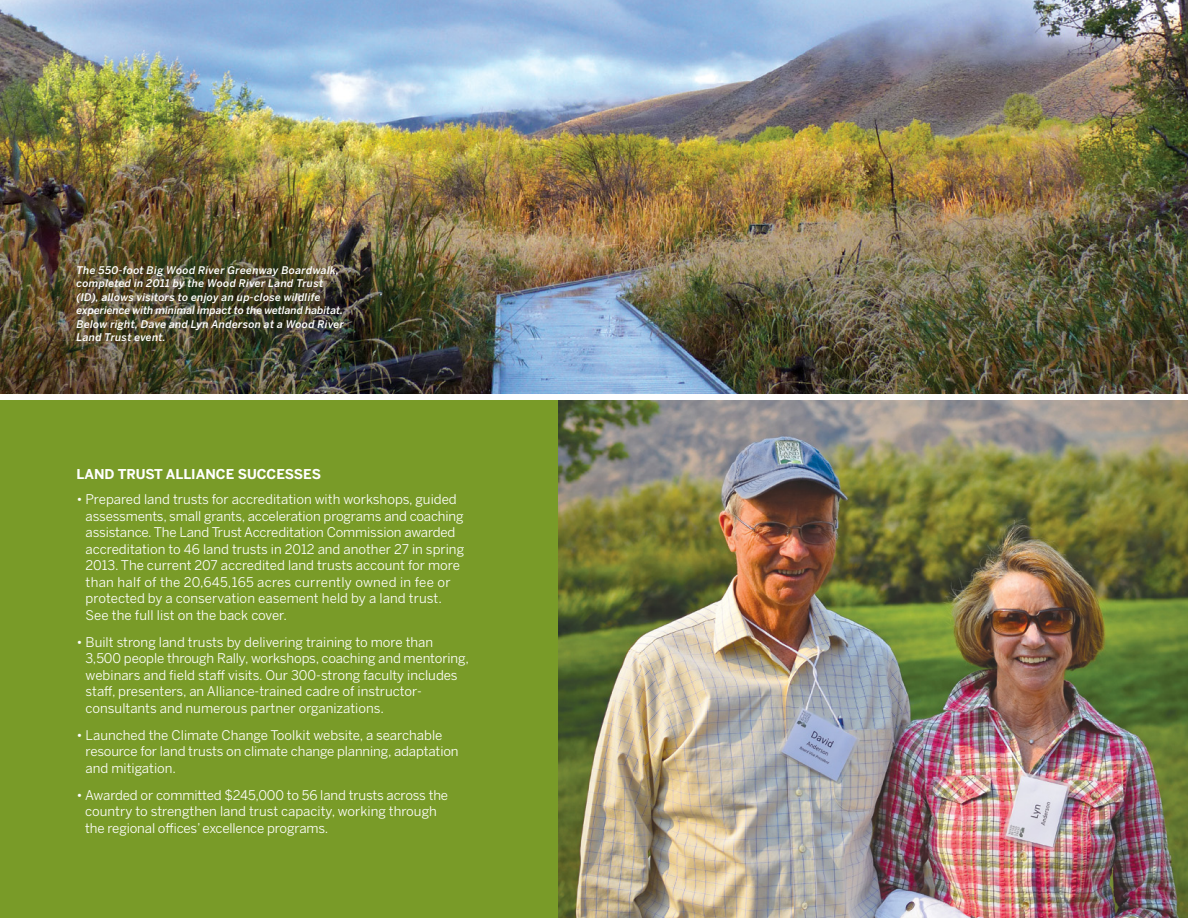
<style>
.page{position:relative;width:1188px;height:918px;background:#fff}
.page>*{position:absolute;margin:0;border:0;box-sizing:border-box;transform-origin:0 0}
.t1{font:700 13.5px "Benton Sans";color:#fff}
.t2{font:13.35px/16.5px "Benton Sans";letter-spacing:-.005em;color:#fff}
.t3{font:italic 500 10.5px/13.5px "Benton Sans";letter-spacing:.02em;color:#fff}
</style>
<div class="page">
<img style="left:0;top:0;width:1188px;height:393px">
<img style="left:558px;top:400px;width:630px;height:518px">
<div style="left:0;top:400px;width:558px;height:518px;background:#799b28"></div>
<p class="t3" style="left:76px;top:263px;width:269px">The 550-foot Big Wood River Greenway Boardwalk, completed in 2011 by the Wood River Land Trust (ID), allows visitors to enjoy an up-close wildlife experience with minimal impact to the wetland habitat.<br>Below right, Dave and Lyn Anderson at a Wood River Land Trust event.</p>
<p class="t1" style="left:76px;top:466px;width:99px">LAND TRUST ALL</p>
<p class="t1" style="left:191px;top:466px;width:131px">IANCE SUCCESSES</p>
<p class="t2" style="left:86px;top:491px;width:380px;text-indent:-9px">• Prepared land trusts for accreditation with workshops, guided assessments, small grants, acceleration programs and coaching assistance. The Land Trust Accreditation Commission awarded accreditation to 46 land trusts in 2012 and another 27 in spring 2013. The current 207 accredited land trusts account for more than half of the 20,645,165 acres currently owned in fee or protected by a conservation easement held by a land trust.<br>See the full list on the back cover.</p>
<p class="t2" style="left:86px;top:633px;width:385px;text-indent:-9px">• Built strong land trusts by delivering training to more than 3,500 people through Rally, workshops, coaching and mentoring, webinars and field staff visits. Our 300-strong faculty includes staff, presenters, an Alliance-trained cadre of instructor&shy;consultants and numerous partner organizations.</p>
<p class="t2" style="left:86px;top:726px;width:375px;text-indent:-9px">• Launched the Climate Change Toolkit website, a searchable resource for land trusts on climate change planning, adaptation and mitigation.</p>
<p class="t2" style="left:85px;top:786px;width:364px;text-indent:-9px">• Awarded or committed $245,000 to 56 land trusts across the country to strengthen land trust capacity, working through the regional offices’ excellence programs.</p>
</div>
